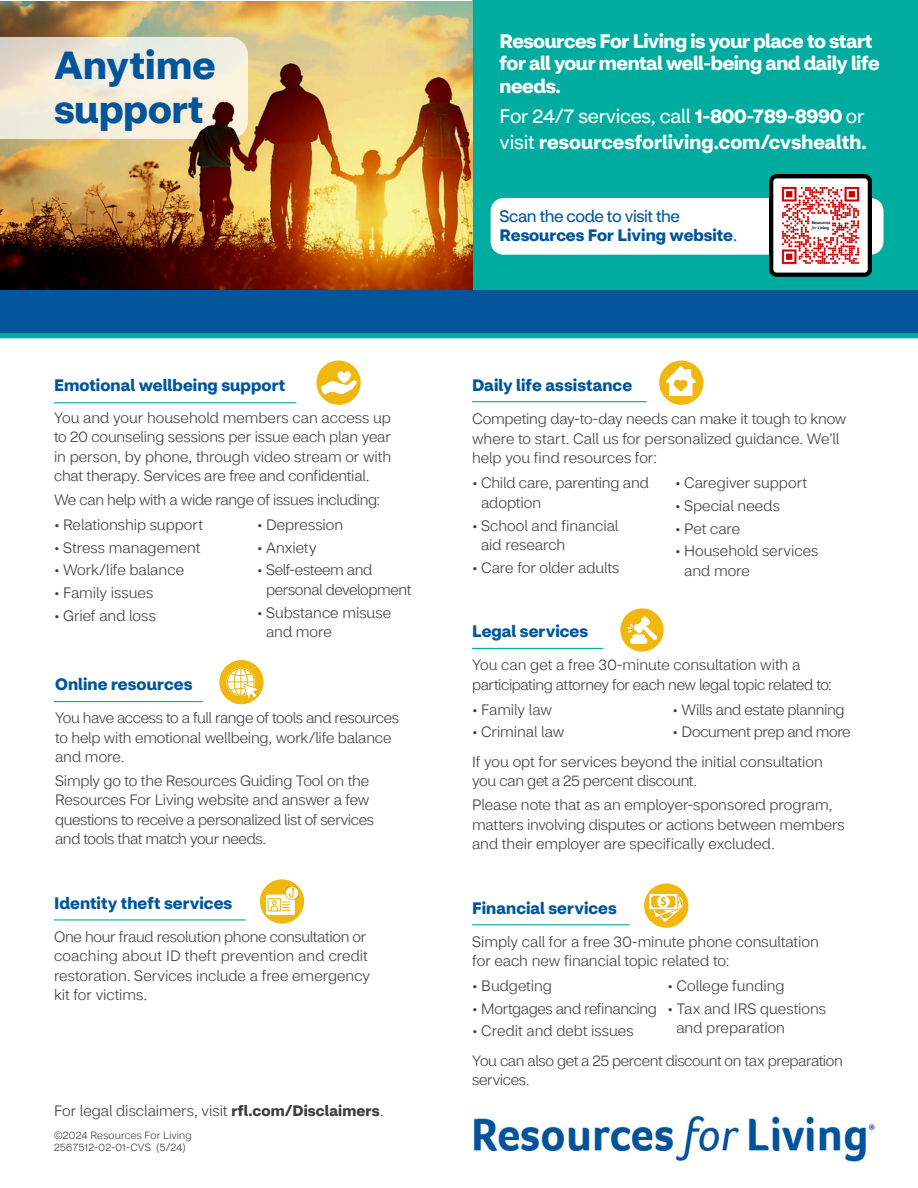
<style>
.page{position:relative;width:918px;height:1188px;background:#fff}
.page>*{position:absolute;margin:0;border:0;box-sizing:border-box;transform-origin:0 0}
.Subhead_bold{font:700 39px/43.5px "CVS Health Sans";letter-spacing:.005em;color:#01559b}
.t1{font:700 19.5px/22.5px "CVS Health Sans";letter-spacing:-.02em;color:#fff}
.t2{font:700 19.5px/25.5px "CVS Health Sans";color:#fff}
.Body_headline{font:700 16.5px/19.5px "CVS Health Sans";letter-spacing:.005em;color:#01559b}
.Body{font:300 15px/19.5px "CVS Health Sans";letter-spacing:-.01em;color:#3e3e3f}
.Bullet_List{font:300 15px/19.5px "CVS Health Sans";letter-spacing:-.005em;color:#3e3e3f}
.Bullet_List-2{font:300 15px/19.5px "CVS Health Sans";letter-spacing:-.025em;color:#3e3e3f}
.Disclaimer{font:300 15px "CVS Health Sans";color:#3e3e3f}
.Bullet_List-3{font:300 15px "CVS Health Sans";letter-spacing:-.03em;color:#3e3e3f}
.Part_Number_Date_Copyright{font:300 10.5px "CVS Health Sans";letter-spacing:.015em;color:#3e3e3f}
.s1{font-weight:700}
.s2{font-weight:400}
.s3{font-style:inherit}
</style>
<div class="page">
<hr style="left:54px;top:402px;width:242px;height:1px;background:#00aca0">
<hr style="left:472px;top:401px;width:175px;height:1px;background:#00aca0">
<div style="left:472px;top:0;width:446px;height:290px;background:#00aca0"></div>
<div style="left:316px;top:361px;width:45px;height:44px;background:#f0b70e;border-radius:50%"></div>
<svg style="left:321px;top:370px;width:36px;height:24px"></svg>
<div style="left:659px;top:361px;width:44px;height:44px;background:#f0b70e;border-radius:50%"></div>
<svg style="left:666px;top:366px;width:29px;height:30px"></svg>
<img style="left:0;top:1px;width:472px;height:289px">
<svg style="left:0;top:332px;width:918px;height:6px;background:#009d9f"></svg>
<div style="left:0;top:290px;width:918px;height:42px;background:#01559b"></div>
<svg style="left:0;top:37px;width:185px;height:102px;background:#f0e9d9"></svg>
<img style="left:185px;top:1px;width:149px;height:203px">
<img style="left:473px;top:1116px;width:402px;height:46px">
<div style="left:491px;top:198px;width:393px;height:57px;background:#fff;border-radius:13px"></div>
<hr style="left:472px;top:924px;width:158px;height:1px;background:#00aca0">
<hr style="left:472px;top:648px;width:131px;height:1px;background:#00aca0">
<div style="left:644px;top:883px;width:44px;height:45px;background:#f0b70e;border-radius:50%"></div>
<svg style="left:649px;top:894px;width:33px;height:28px"></svg>
<div style="left:620px;top:608px;width:44px;height:44px;background:#f0b70e;border-radius:50%"></div>
<div style="left:619px;top:608px;width:45px;height:45px;border:1px solid #fff;border-radius:50%"></div>
<div style="left:631px;top:638px;width:16px;height:6px;background:#fff;border-radius:2px"></div>
<div style="left:630px;top:638px;width:17px;height:6px;border:1px solid #fff;border-radius:2px"></div>
<svg style="left:628px;top:617px;width:29px;height:23px"></svg>
<hr style="left:54px;top:919px;width:192px;height:2px;background:#00aca0">
<hr style="left:54px;top:701px;width:149px;height:1px;background:#00aca0">
<div style="left:219px;top:660px;width:45px;height:44px;background:#f0b70e;border-radius:50%"></div>
<svg style="left:260px;top:879px;width:44px;height:45px"></svg>
<img style="left:267px;top:886px;width:32px;height:28px">
<svg style="left:227px;top:668px;width:31px;height:31px"></svg>
<img style="left:770px;top:174px;width:102px;height:103px">
<h1 class="Subhead_bold" style="left:54px;top:44px;width:163px">Anytime support</h1>
<h2 class="Body_headline" style="left:54px;top:376px;width:233px">Emotional wellbeing support</h2>
<p class="Body" style="left:54px;top:408px;width:339px;text-align:justify">You and your household members can access up to 20 counseling sessions per issue each plan year in person, by phone, through video stream or with chat therapy. Services are free and confidential.</p>
<p class="Body" style="left:54px;top:490px;width:328px">We can help with a wide range of issues including:</p>
<p class="Bullet_List" style="left:54px;top:515px;width:151px">• Relationship support</p>
<p class="Bullet_List" style="left:54px;top:538px;width:148px">• Stress management</p>
<p class="Bullet_List" style="left:54px;top:560px;width:132px">• Work/life balance</p>
<p class="Bullet_List" style="left:54px;top:583px;width:101px">• Family issues</p>
<p class="Bullet_List" style="left:54px;top:606px;width:103px">• Grief and loss</p>
<p class="Bullet_List" style="left:257px;top:515px;width:88px">• Depression</p>
<p class="Bullet_List" style="left:257px;top:538px;width:61px">• Anxiety</p>
<p class="Bullet_List-2" style="left:266px;top:560px;width:147px;text-indent:-9px">• Self-esteem and personal development</p>
<p class="Bullet_List" style="left:266px;top:603px;width:127px;text-indent:-9px">• Substance misuse and more</p>
<h2 class="Body_headline" style="left:55px;top:675px;width:139px">Online resources</h2>
<p class="Body" style="left:55px;top:708px;width:346px">You have access to a full range of tools and resources to help with emotional wellbeing, work/life balance and more.</p>
<p class="Body" style="left:55px;top:771px;width:321px">Simply go to the Resources Guiding Tool on the Resources For Living website and answer a few questions to receive a personalized list of services and tools that match your needs.</p>
<h2 class="Body_headline" style="left:54px;top:893px;width:180px">Identity theft services</h2>
<p class="Body" style="left:54px;top:927px;width:318px">One hour fraud resolution phone consultation or coaching about ID theft prevention and credit restoration. Services include a free emergency kit for victims.</p>
<p class="Disclaimer" style="left:54px;top:1102px;width:331px">For legal disclaimers, visit <span class="s1">rfl.com/Disclaimers</span>.</p>
<p class="Part_Number_Date_Copyright" style="left:54px;top:1129px;width:139px">©2024 Resources For Living</p>
<p class="Part_Number_Date_Copyright" style="left:54px;top:1141px;width:133px">2567512-02-01-CVS (5/24)</p>
<p class="t1" style="left:500px;top:30px;width:381px">Resources For Living is your place to start for all your mental well-being and daily life needs.</p>
<p class="t2" style="left:500px;top:103px;width:369px"><span class="s2">For 24/7 services, call</span> <span class="s3">1-800-789-8990</span> <span class="s2">or visit</span> resourcesforliving.com/cvshealth.</p>
<p class="Body_headline" style="left:500px;top:206px;width:239px"><span class="s2">Scan the code to visit the<br></span>Resources For Living website<span class="s2">.</span></p>
<h2 class="Body_headline" style="left:472px;top:376px;width:162px">Daily life assistance</h2>
<p class="Body" style="left:472px;top:409px;width:376px">Competing day-to-day needs can make it tough to know where to start. Call us for personalized guidance. We’ll help you find resources for:</p>
<p class="Bullet_List" style="left:481px;top:473px;width:169px;text-indent:-9px">• Child care, parenting and adoption</p>
<p class="Bullet_List" style="left:481px;top:516px;width:139px;text-indent:-9px">• School and financial aid research</p>
<p class="Bullet_List" style="left:472px;top:558px;width:149px">• Care for older adults</p>
<p class="Bullet_List" style="left:675px;top:473px;width:134px">• Caregiver support</p>
<p class="Bullet_List" style="left:675px;top:496px;width:106px">• Special needs</p>
<p class="Bullet_List" style="left:675px;top:519px;width:67px">• Pet care</p>
<p class="Bullet_List" style="left:684px;top:542px;width:136px;text-indent:-9px">• Household services and more</p>
<h2 class="Body_headline" style="left:472px;top:622px;width:118px">Legal services</h2>
<p class="Body" style="left:472px;top:655px;width:362px">You can get a free 30-minute consultation with a participating attorney for each new legal topic related to:</p>
<p class="Bullet_List" style="left:472px;top:700px;width:81px">• Family law</p>
<p class="Bullet_List" style="left:472px;top:723px;width:94px">• Criminal law</p>
<p class="Bullet_List-2" style="left:673px;top:700px;width:174px">• Wills and estate planning</p>
<p class="Bullet_List-2" style="left:673px;top:723px;width:180px">• Document prep and more</p>
<p class="Body" style="left:472px;top:752px;width:352px">If you opt for services beyond the initial consultation you can get a 25 percent discount.</p>
<p class="Body" style="left:472px;top:795px;width:374px">Please note that as an employer-sponsored program, matters involving disputes or actions between members and their employer are specifically excluded.</p>
<h2 class="Body_headline" style="left:472px;top:898px;width:146px">Financial services</h2>
<p class="Body" style="left:472px;top:932px;width:348px">Simply call for a free 30-minute phone consultation for each new financial topic related to:</p>
<p class="Bullet_List" style="left:472px;top:976px;width:81px">• Budgeting</p>
<p class="Bullet_List-3" style="left:472px;top:999px;width:186px">• Mortgages and refinancing</p>
<p class="Bullet_List" style="left:472px;top:1021px;width:163px">• Credit and debt issues</p>
<p class="Bullet_List" style="left:667px;top:976px;width:119px">• College funding</p>
<p class="Bullet_List" style="left:676px;top:999px;width:151px;text-indent:-9px">• Tax and IRS questions and preparation</p>
<p class="Body" style="left:472px;top:1051px;width:372px">You can also get a 25 percent discount on tax preparation services.</p>
</div>
